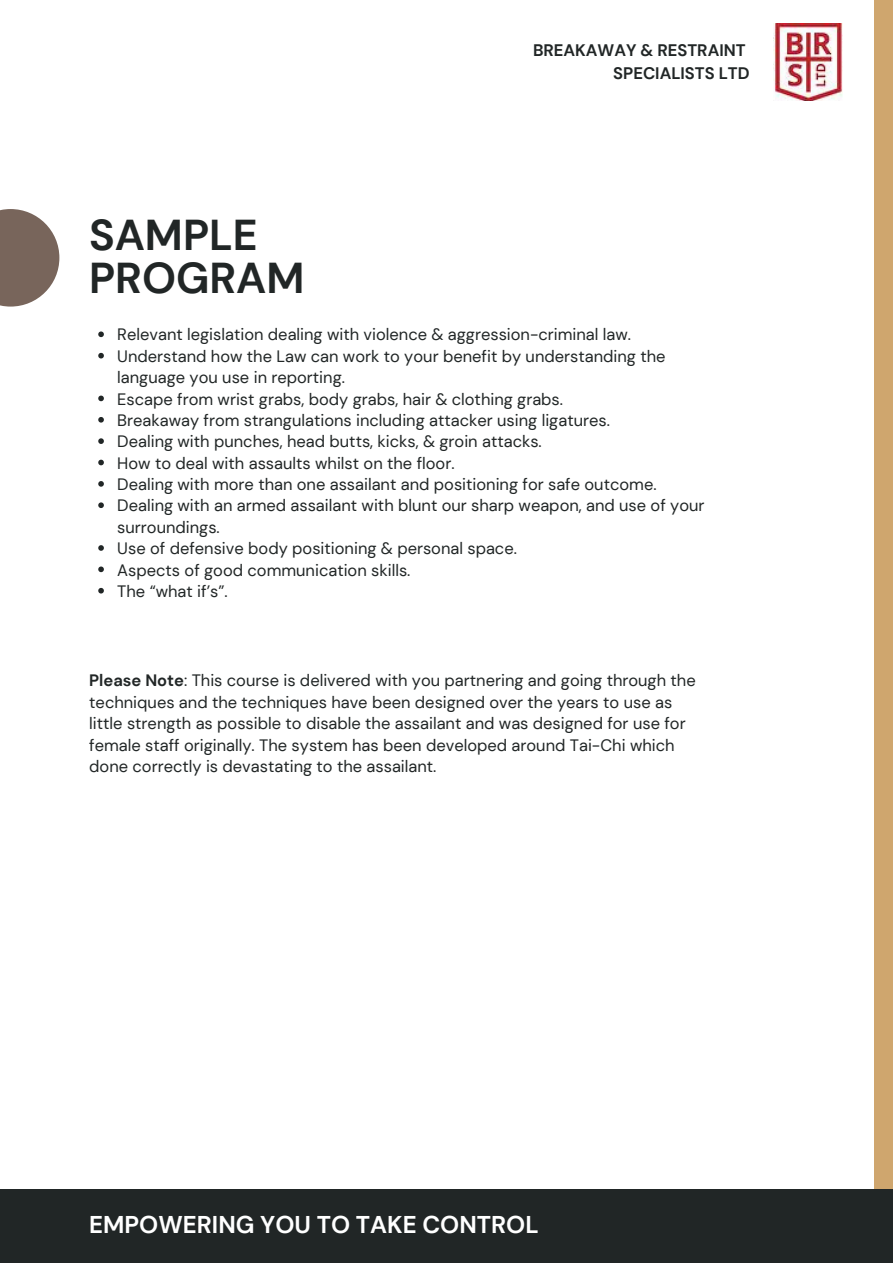
<style>
.page{position:relative;width:893px;height:1264px;background:#fff}
.page>*{position:absolute;margin:0;border:0;box-sizing:border-box;transform-origin:0 0}
.t1{font:700 43.05px "DM Sans";color:#212626}
.t2{font:700 24.15px "DM Sans";color:#fff}
.t3{font:700 16.65px "DM Sans";color:#212626}
.t4{font:16.5px/21.3px "DM Sans";color:#212626}
.s1{font-weight:700}
</style>
<div class="page">
<div style="left:874px;top:0;width:18px;height:1262px;background:#cfa66e"></div>
<img style="left:773px;top:24px;width:69px;height:76px">
<svg style="left:0;top:209px;width:59px;height:97px;fill:#78655b"></svg>
<svg style="left:98px;top:331px;width:6px;height:6px"></svg>
<svg style="left:98px;top:353px;width:6px;height:5px"></svg>
<svg style="left:98px;top:395px;width:6px;height:6px"></svg>
<svg style="left:98px;top:417px;width:6px;height:5px"></svg>
<svg style="left:98px;top:438px;width:6px;height:6px"></svg>
<svg style="left:98px;top:459px;width:6px;height:6px"></svg>
<svg style="left:98px;top:481px;width:6px;height:5px"></svg>
<svg style="left:98px;top:502px;width:6px;height:6px"></svg>
<svg style="left:98px;top:545px;width:6px;height:6px"></svg>
<svg style="left:98px;top:566px;width:6px;height:6px"></svg>
<svg style="left:98px;top:588px;width:6px;height:5px"></svg>
<div style="left:0;top:1189px;width:892px;height:73px;background:#212626"></div>
<p class="t3" style="left:533px;top:39px;width:214px">BREAKAWAY &amp; RESTRAINT</p>
<p class="t3" style="left:613px;top:62px;width:138px">SPECIALISTS LTD</p>
<p class="t1" style="left:89px;top:207px;width:170px">SAMPLE</p>
<p class="t1" style="left:89px;top:250px;width:217px">PROGRAM</p>
<p class="t4" style="left:117px;top:324px;width:515px">Relevant legislation dealing with violence &amp; aggression-criminal law.</p>
<p class="t4" style="left:117px;top:345px;width:549px">Understand how the Law can work to your benefit by understanding the language you use in reporting.</p>
<p class="t4" style="left:117px;top:388px;width:447px">Escape from wrist grabs, body grabs, hair &amp; clothing grabs.</p>
<p class="t4" style="left:117px;top:409px;width:494px">Breakaway from strangulations including attacker using ligatures.</p>
<p class="t4" style="left:117px;top:431px;width:426px">Dealing with punches, head butts, kicks, &amp; groin attacks.</p>
<p class="t4" style="left:117px;top:452px;width:339px">How to deal with assaults whilst on the floor.</p>
<p class="t4" style="left:117px;top:474px;width:540px">Dealing with more than one assailant and positioning for safe outcome.</p>
<p class="t4" style="left:117px;top:495px;width:588px">Dealing with an armed assailant with blunt our sharp weapon, and use of your surroundings.</p>
<p class="t4" style="left:117px;top:538px;width:401px">Use of defensive body positioning &amp; personal space.</p>
<p class="t4" style="left:117px;top:559px;width:294px">Aspects of good communication skills.</p>
<p class="t4" style="left:117px;top:580px;width:112px">The “what if’s”.</p>
<p class="t4" style="left:89px;top:670px;width:608px"><span class="s1">Please Note</span>: This course is delivered with you partnering and going through the techniques and the techniques have been designed over the years to use as little strength as possible to disable the assailant and was designed for use for female staff originally. The system has been developed around Tai-Chi which done correctly is devastating to the assailant.</p>
<p class="t2" style="left:89px;top:1209px;width:451px">EMPOWERING YOU TO TAKE CONTROL</p>
</div>
